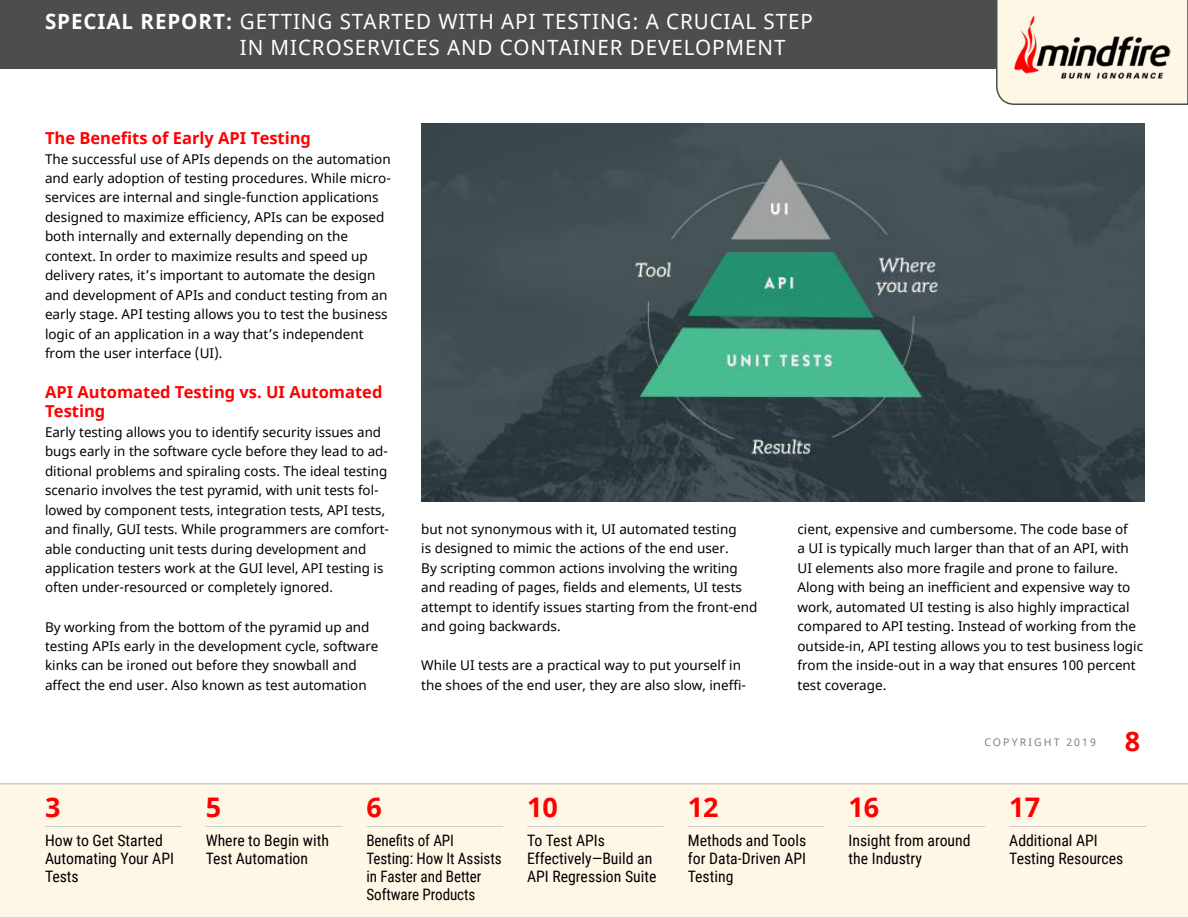
<style>
.page{position:relative;width:1188px;height:918px;background:#fff}
.page>*{position:absolute;margin:0;border:0;box-sizing:border-box;transform-origin:0 0}
.t1{font:700 27px "Open Sans";color:#f00}
.t2{font:21px/25.5px "Noto Sans";letter-spacing:.045em;color:#fff}
.t3{font:700 16.5px/19.5px "Noto Sans";color:#f00}
.t4{font:15.75px/18px "Roboto Condensed";color:#000}
.t5{font:15.75px/18px "Roboto Condensed";color:#000;scale:.96 1}
.t6{font:13.5px/19.5px "Noto Sans";color:#000}
.t7{font:10.5px "Noto Sans";letter-spacing:.2em;color:#808080}
.s1{font-weight:700}
</style>
<div class="page">
<img style="left:421px;top:123px;width:723px;height:378px">
<div style="left:0;top:783px;width:1188px;height:135px;background:#fff7e6"></div>
<div style="left:0;top:0;width:1188px;height:69px;background:#4d4d4d"></div>
<svg style="left:996px;top:0;width:192px;height:105px;background:#f4eddd"></svg>
<hr style="left:45px;top:826px;width:137px;height:1px;background:#ccc">
<hr style="left:206px;top:826px;width:136px;height:1px;background:#ccc">
<hr style="left:366px;top:826px;width:137px;height:1px;background:#ccc">
<hr style="left:527px;top:826px;width:137px;height:1px;background:#ccc">
<hr style="left:688px;top:826px;width:137px;height:1px;background:#ccc">
<hr style="left:849px;top:826px;width:136px;height:1px;background:#ccc">
<hr style="left:1009px;top:826px;width:137px;height:1px;background:#ccc">
<img style="left:1008px;top:15px;width:163px;height:70px">
<h2 class="t2" style="left:240px;top:10px;width:575px;text-indent:-195px"><span class="s1">SPECIAL REPORT:</span> GETTING STARTED WITH API TESTING: A CRUCIAL STEP<br>IN MICROSERVICES AND CONTAINER DEVELOPMENT</h2>
<p class="t3" style="left:45px;top:129px;width:268px">The Benefits of Early API Testing</p>
<p class="t6" style="left:45px;top:149px;width:347px">The successful use of APIs depends on the automation and early adoption of testing procedures. While micro&shy;services are internal and single-function applications designed to maximize efficiency, APIs can be exposed both internally and externally depending on the context. In order to maximize results and speed up delivery rates, it’s important to automate the design and development of APIs and conduct testing from an early stage. API testing allows you to test the business logic of an application in a way that’s independent from the user interface (UI).</p>
<p class="t3" style="left:45px;top:382px;width:339px">API Automated Testing vs. UI Automated<br>Testing</p>
<p class="t6" style="left:45px;top:422px;width:346px">Early testing allows you to identify security issues and bugs early in the software cycle before they lead to ad&shy;ditional problems and spiraling costs. The ideal testing scenario involves the test pyramid, with unit tests fol&shy;lowed by component tests, integration tests, API tests, and finally, GUI tests. While programmers are comfort&shy;able conducting unit tests during development and application testers work at the GUI level, API testing is often under-resourced or completely ignored.</p>
<p class="t6" style="left:45px;top:617px;width:335px">By working from the bottom of the pyramid up and testing APIs early in the development cycle, software kinks can be ironed out before they snowball and affect the end user. Also known as test automation</p>
<p class="t6" style="left:421px;top:520px;width:338px">but not synonymous with it, UI automated testing<br>is designed to mimic the actions of the end user.<br>By scripting common actions involving the writing and reading of pages, fields and elements, UI tests attempt to identify issues starting from the front-end and going backwards.</p>
<p class="t6" style="left:421px;top:656px;width:326px">While UI tests are a practical way to put yourself in the shoes of the end user, they are also slow, ineffi-</p>
<p class="t6" style="left:797px;top:520px;width:347px">cient, expensive and cumbersome. The code base of<br>a UI is typically much larger than that of an API, with UI elements also more fragile and prone to failure.<br>Along with being an inefficient and expensive way to work, automated UI testing is also highly impractical compared to API testing. Instead of working from the outside-in, API testing allows you to test business logic from the inside-out in a way that ensures 100 percent test coverage.</p>
<h1 class="t1" style="left:1125px;top:722px;width:17px">8</h1>
<p class="t7" style="left:984px;top:735px;width:113px">COPYRIGHT 2019</p>
<h1 class="t1" style="left:45px;top:788px;width:17px">3</h1>
<p class="t4" style="left:45px;top:830px;width:131px">How to Get Started<br>Automating Your API<br>Tests</p>
<h1 class="t1" style="left:206px;top:788px;width:17px">5</h1>
<p class="t4" style="left:206px;top:830px;width:125px">Where to Begin with<br>Test Automation</p>
<h1 class="t1" style="left:366px;top:788px;width:17px">6</h1>
<p class="t5" style="left:366px;top:830px;width:142px">Benefits of API<br>Testing: How It Assists in Faster and Better<br>Software Products</p>
<h1 class="t1" style="left:527px;top:788px;width:32px">10</h1>
<p class="t4" style="left:527px;top:830px;width:131px">To Test APIs<br>Effectively—Build an<br>API Regression Suite</p>
<h1 class="t1" style="left:688px;top:788px;width:32px">12</h1>
<p class="t4" style="left:688px;top:830px;width:120px;text-align:justify">Methods and Tools for Data-Driven API Testing</p>
<h1 class="t1" style="left:849px;top:788px;width:32px">16</h1>
<p class="t4" style="left:849px;top:830px;width:124px">Insight from around the Industry</p>
<h1 class="t1" style="left:1009px;top:788px;width:32px">17</h1>
<p class="t4" style="left:1009px;top:830px;width:116px">Additional API<br>Testing Resources</p>
</div>
